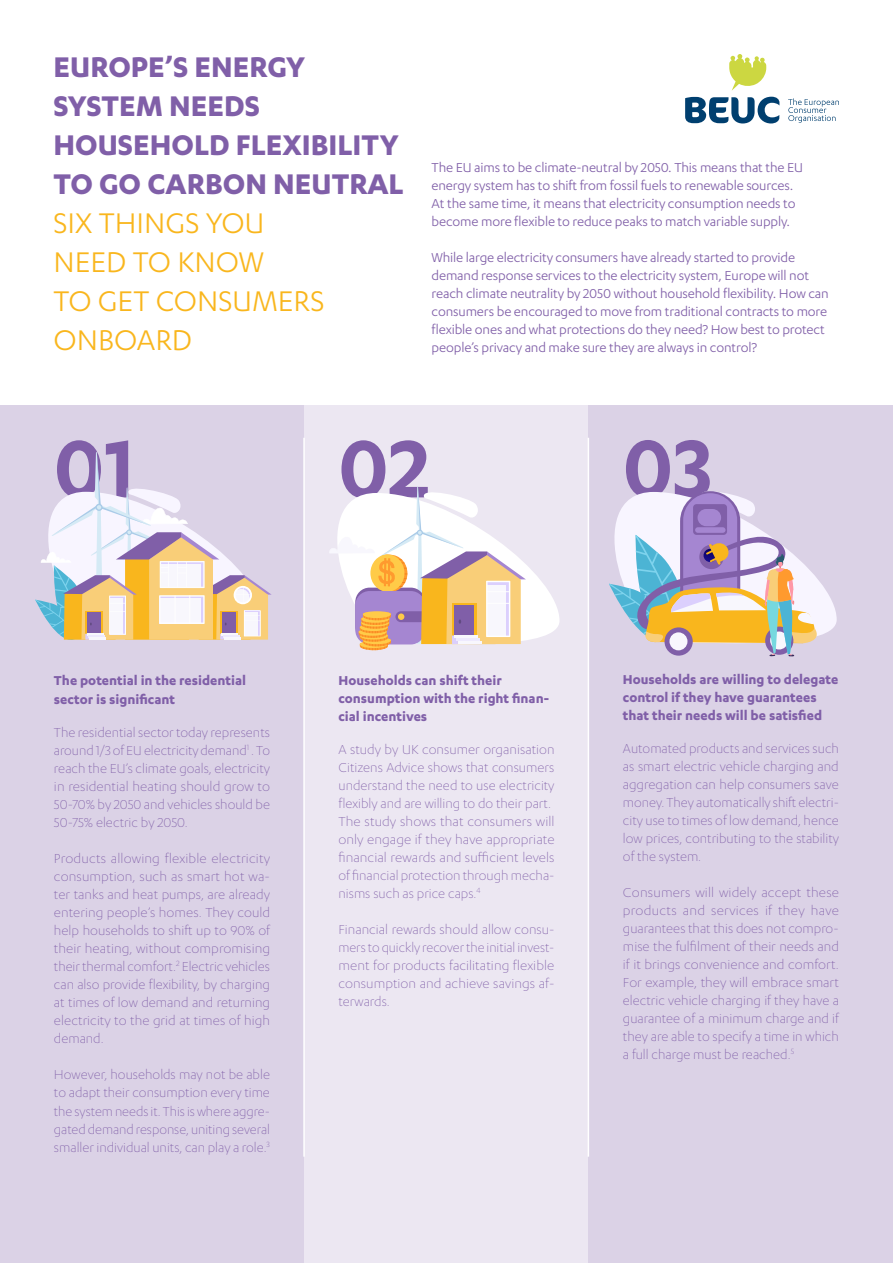
<style>
.page{position:relative;width:893px;height:1263px;background:#fff}
.page>*{position:absolute;margin:0;border:0;box-sizing:border-box;transform-origin:0 0}
.t1{font:600 94.5px "Karbon";color:#805fa8}
.t2{font:700 33px/39px "Karbon";color:#805fa8}
.t3{font:33px/39px "Karbon";color:#f9b61d}
.t4{font:300 15px/18px "Karbon";color:#805fa8;text-align:justify}
.t5{font:15px/18px "Karbon";letter-spacing:-.01em;color:#805fa8}
.t6{font:700 15px/18px "Karbon";color:#805fa8}
</style>
<div class="page">
<div style="left:0;top:406px;width:893px;height:857px;background:#ece7f2"></div>
<div style="left:0;top:406px;width:304px;height:857px;background:#dbd2e6"></div>
<div style="left:589px;top:406px;width:304px;height:857px;background:#dbd2e6"></div>
<svg style="left:35px;top:452px;width:237px;height:188px"></svg>
<svg style="left:609px;top:491px;width:228px;height:166px"></svg>
<svg style="left:685px;top:97px;width:94px;height:26px"></svg>
<svg style="left:788px;top:98px;width:51px;height:25px"></svg>
<svg style="left:729px;top:54px;width:37px;height:37px"></svg>
<svg style="left:329px;top:486px;width:230px;height:164px"></svg>
<div style="left:363px;top:611px;width:28px;height:7px;background:#ffcb48;border-radius:50%"></div>
<hr style="left:303px;top:438px;width:2px;height:719px;background:#fff">
<hr style="left:588px;top:438px;width:1px;height:719px;background:#fff">
<p class="t2" style="left:53px;top:46px;width:253px">EUROPE’S ENERGY</p>
<p class="t2" style="left:53px;top:85px;width:352px">SYSTEM NEEDS<br>HOUSEHOLD FLEXIBILITY<br>TO GO CARBON NEUTRAL</p>
<p class="t3" style="left:53px;top:202px;width:213px">SIX THINGS YOU</p>
<p class="t3" style="left:53px;top:241px;width:212px">NEED TO KNOW</p>
<p class="t3" style="left:53px;top:280px;width:273px">TO GET CONSUMERS<br>ONBOARD</p>
<p class="t5" style="left:432px;top:158px;width:373px">The EU aims to be climate-neutral by 2050. This means that the EU energy system has to shift from fossil fuels to renewable sources.</p>
<p class="t5" style="left:432px;top:194px;width:365px">At the same time, it means that electricity consumption needs to become more flexible to reduce peaks to match variable supply.</p>
<p class="t5" style="left:432px;top:248px;width:399px">While large electricity consumers have already started to provide demand response services to the electricity system, Europe will not reach climate neutrality by 2050 without household flexibility. How can consumers be encouraged to move from traditional contracts to more flexible ones and what protections do they need? How best to protect people’s privacy and make sure they are always in control?</p>
<p class="t1" style="left:54px;top:415px;width:82px">01</p>
<p class="t1" style="left:338px;top:415px;width:93px">02</p>
<p class="t1" style="left:623px;top:415px;width:91px">03</p>
<p class="t6" style="left:54px;top:670px;width:194px;line-height:19.8px">The potential in the residential sector is significant</p>
<p class="t4" style="left:54px;top:723px;width:218px">The residential sector today represents around 1/3 of EU electricity demand<sup>1</sup> . To reach the EU’s climate goals, electricity in residential heating should grow to 50-70% by 2050 and vehicles should be 50-75% electric by 2050.</p>
<p class="t4" style="left:54px;top:849px;width:218px">Products allowing flexible electricity consumption, such as smart hot wa&shy;ter tanks and heat pumps, are already entering people’s homes. They could help households to shift up to 90% of their heating, without compromising their thermal comfort.<sup>2</sup> Electric vehicles can also provide flexibility, by charging at times of low demand and returning electricity to the grid at times of high demand.</p>
<p class="t4" style="left:54px;top:1065px;width:218px">However, households may not be able to adapt their consumption every time the system needs it. This is where aggre&shy;gated demand response, uniting several smaller individual units, can play a role.<sup>3</sup></p>
<p class="t6" style="left:338px;top:670px;width:212px">Households can shift their consumption with the right finan&shy;cial incentives</p>
<p class="t4" style="left:338px;top:740px;width:218px">A study by UK consumer organisation Citizens Advice shows that consumers understand the need to use electricity flexibly and are willing to do their part.</p>
<p class="t4" style="left:338px;top:812px;width:218px">The study shows that consumers will only engage if they have appropriate financial rewards and sufficient levels of financial protection through mecha&shy;nisms such as price caps.<sup>4</sup></p>
<p class="t4" style="left:338px;top:920px;width:218px">Financial rewards should allow consu&shy;mers to quickly recover the initial invest&shy;ment for products facilitating flexible consumption and achieve savings af&shy;terwards.</p>
<p class="t6" style="left:623px;top:670px;width:217px">Households are willing to delegate control if they have guarantees that their needs will be satisfied</p>
<p class="t4" style="left:623px;top:739px;width:218px">Automated products and services such as smart electric vehicle charging and aggregation can help consumers save money. They automatically shift electri&shy;city use to times of low demand, hence low prices, contributing to the stability of the system.</p>
<p class="t4" style="left:623px;top:883px;width:218px">Consumers will widely accept these products and services if they have guarantees that this does not compro&shy;mise the fulfilment of their needs and if it brings convenience and comfort.<br>For example, they will embrace smart electric vehicle charging if they have a guarantee of a minimum charge and if they are able to specify a time in which a full charge must be reached.<sup>5</sup></p>
</div>
